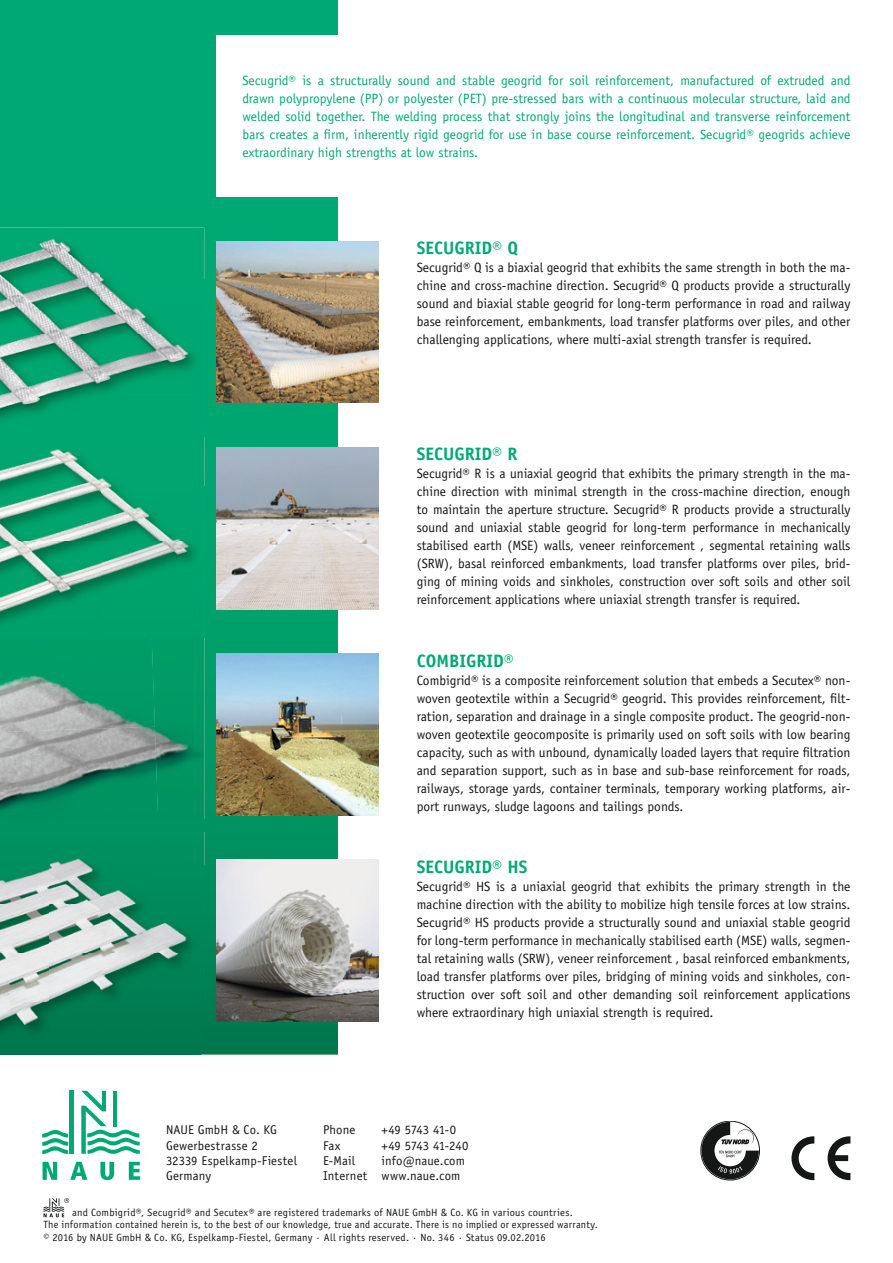
<style>
.page{position:relative;width:893px;height:1263px;background:#fff}
.page>*{position:absolute;margin:0;border:0;box-sizing:border-box;transform-origin:0 0}
.t1{font:700 18px "Officina Sans Std";color:#00a973}
.t2{font:13.5px/18px "Officina Sans Std";color:#151616;text-align:justify}
.t3{font:13.5px/18px "Officina Sans Std";color:#00a973;text-align:justify}
.t4{font:12.75px/15.3px "Officina Sans Std";letter-spacing:.01em;color:#151616}
.t5{font:12.75px "Officina Sans Std";letter-spacing:-.015em;color:#151616}
.t6{font:10.5px/12.6px "Officina Sans Std";letter-spacing:.02em;color:#151616}
</style>
<div class="page">
<hr style="left:70px;top:1091px;width:4px;height:63px;background:#00a973">
<svg style="left:42px;top:1130px;width:26px;height:24px"></svg>
<svg style="left:81px;top:1091px;width:59px;height:63px"></svg>
<svg style="left:43px;top:1162px;width:97px;height:18px"></svg>
<svg style="left:43px;top:1198px;width:26px;height:19px"></svg>
<svg style="left:701px;top:1122px;width:58px;height:57px"></svg>
<div style="left:701px;top:1121px;width:59px;height:59px;border:1px solid #151616;border-radius:50%"></div>
<svg style="left:791px;top:1136px;width:23px;height:44px"></svg>
<svg style="left:827px;top:1136px;width:23px;height:44px"></svg>
<svg style="left:0;top:0;width:338px;height:1054px;background:#01a26e"></svg>
<img style="left:216px;top:447px;width:162px;height:162px">
<img style="left:216px;top:241px;width:162px;height:162px">
<img style="left:216px;top:653px;width:162px;height:162px">
<img style="left:216px;top:860px;width:162px;height:161px">
<div style="left:216px;top:35px;width:634px;height:162px;background:#fff"></div>
<div style="left:0;top:437px;width:204px;height:50px;background:#00a56f"></div>
<img style="left:203px;top:487px;width:1px;height:151px">
<img style="left:0;top:446px;width:203px;height:192px">
<img style="left:0;top:227px;width:204px;height:53px">
<img style="left:202px;top:280px;width:2px;height:151px">
<svg style="left:202px;top:431px;width:2px;height:6px"></svg>
<img style="left:0;top:237px;width:202px;height:200px">
<img style="left:0;top:638px;width:152px;height:88px">
<img style="left:152px;top:638px;width:52px;height:181px">
<img style="left:0;top:726px;width:158px;height:93px">
<img style="left:0;top:1054px;width:200px;height:1px">
<img style="left:0;top:856px;width:200px;height:198px">
<div style="left:0;top:831px;width:153px;height:25px;background:#009160"></div>
<div style="left:153px;top:831px;width:51px;height:35px;background:#00905f"></div>
<img style="left:200px;top:865px;width:4px;height:186px">
<div style="left:0;top:819px;width:204px;height:12px;background:#009261"></div>
<p class="t3" style="left:242px;top:71px;width:610px">Secugrid® is a structurally sound and stable geogrid for soil reinforcement, manufactured of extruded and drawn polypropylene (PP) or polyester (PET) pre-stressed bars with a continuous molecular structure, laid and welded solid together. The welding process that strongly joins the longitudinal and transverse reinforcement bars creates a firm, inherently rigid geogrid for use in base course reinforcement. Secugrid® geogrids achieve extraordinary high strengths at low strains.</p>
<h1 class="t1" style="left:417px;top:237px;width:103px">SECUGRID® Q</h1>
<p class="t2" style="left:417px;top:259px;width:435px">Secugrid® Q is a biaxial geogrid that exhibits the same strength in both the ma&shy;chine and cross-machine direction. Secugrid® Q products provide a structurally sound and biaxial stable geogrid for long-term performance in road and railway base reinforcement, embankments, load transfer platforms over piles, and other challenging applications, where multi-axial strength transfer is required.</p>
<h1 class="t1" style="left:417px;top:443px;width:102px">SECUGRID® R</h1>
<p class="t2" style="left:417px;top:465px;width:435px">Secugrid® R is a uniaxial geogrid that exhibits the primary strength in the ma&shy;chine direction with minimal strength in the cross-machine direction, enough to maintain the aperture structure. Secugrid® R products provide a structurally sound and uniaxial stable geogrid for long-term performance in mechanically stabilised earth (MSE) walls, veneer reinforcement , segmental retaining walls (SRW), basal reinforced embankments, load transfer platforms over piles, brid&shy;ging of mining voids and sinkholes, construction over soft soils and other soil reinforcement applications where uniaxial strength transfer is required.</p>
<h1 class="t1" style="left:417px;top:649px;width:99px">COMBIGRID®</h1>
<p class="t2" style="left:417px;top:671px;width:435px">Combigrid® is a composite reinforcement solution that embeds a Secutex® non&shy;woven geotextile within a Secugrid® geogrid. This provides reinforcement, filt&shy;ration, separation and drainage in a single composite product. The geogrid-non&shy;woven geotextile geocomposite is primarily used on soft soils with low bearing capacity, such as with unbound, dynamically loaded layers that require filtration and separation support, such as in base and sub-base reinforcement for roads, railways, storage yards, container terminals, temporary working platforms, air&shy;port runways, sludge lagoons and tailings ponds.</p>
<h1 class="t1" style="left:417px;top:855px;width:112px">SECUGRID® HS</h1>
<p class="t2" style="left:417px;top:877px;width:435px">Secugrid® HS is a uniaxial geogrid that exhibits the primary strength in the machine direction with the ability to mobilize high tensile forces at low strains.<br>Secugrid® HS products provide a structurally sound and uniaxial stable geogrid for long-term performance in mechanically stabilised earth (MSE) walls, segmen&shy;tal retaining walls (SRW), veneer reinforcement , basal reinforced embankments, load transfer platforms over piles, bridging of mining voids and sinkholes, con&shy;struction over soft soil and other demanding soil reinforcement applications where extraordinary high uniaxial strength is required.</p>
<p class="t4" style="left:166px;top:1122px;width:132px">NAUE GmbH &amp; Co. KG<br>Gewerbestrasse 2<br>32339 Espelkamp-Fiestel<br>Germany</p>
<p class="t4" style="left:323px;top:1122px;width:34px">Phone</p>
<p class="t4" style="left:382px;top:1122px;width:76px">+49 5743 41-0</p>
<p class="t4" style="left:323px;top:1138px;width:19px">Fax</p>
<p class="t5" style="left:382px;top:1138px;width:88px">+49 5743 41-240</p>
<p class="t4" style="left:323px;top:1153px;width:34px">E-Mail</p>
<p class="t4" style="left:323px;top:1153px;width:143px;text-indent:59px">info@naue.com<br>Internet www.naue.com</p>
<p class="t6" style="left:43px;top:1206px;width:556px;text-indent:29px">and Combigrid®, Secugrid® and Secutex® are registered trademarks of NAUE GmbH &amp; Co. KG in various countries.<br>The information contained herein is, to the best of our knowledge, true and accurate. There is no implied or expressed warranty. © 2016 by NAUE GmbH &amp; Co. KG, Espelkamp-Fiestel, Germany · All rights reserved. · No. 346 · Status 09.02.2016</p>
</div>
